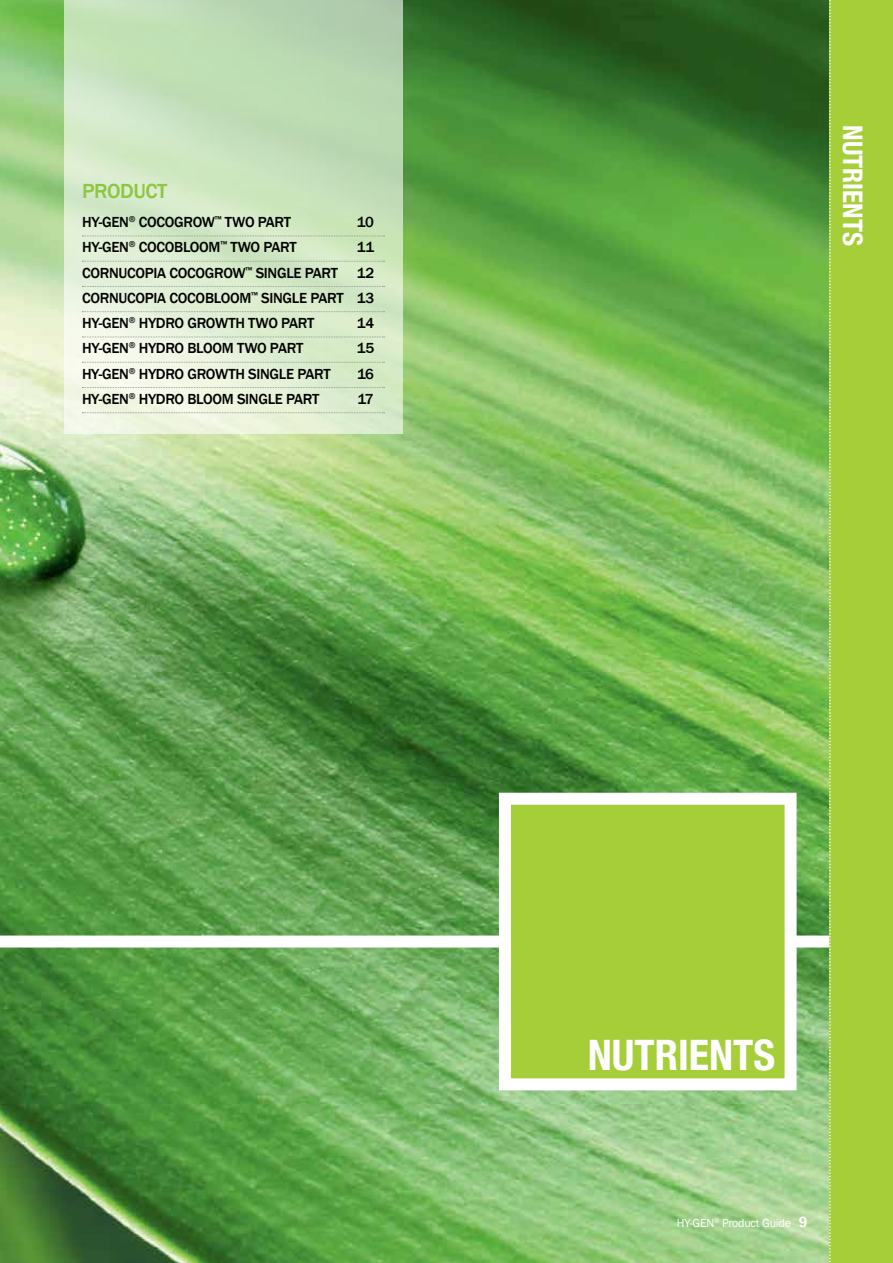
<style>
.page{position:relative;width:893px;height:1263px;background:#fff}
.page>*{position:absolute;margin:0;border:0;box-sizing:border-box;transform-origin:0 0}
.t1{font:700 condensed 42px "Helvetica Neue";color:#fff}
.t2{font:700 condensed 27px "Helvetica Neue";color:#fff}
.t3{font:500 21px "Franklin Gothic";letter-spacing:-.02em;color:#8dc63f}
.t4{font:500 15px/25.2px "Franklin Gothic";letter-spacing:-.02em;color:#000;text-align:justify}
.t5{font:12px "Franklin Gothic";letter-spacing:-.02em;color:#fff}
.s1{font-weight:600;font-size:15px}
</style>
<div class="page">
<img style="left:0;top:0;width:829px;height:1263px">
<div style="left:829px;top:0;width:64px;height:1263px;background:#a6ce39"></div>
<svg style="left:829px;top:0;width:2px;height:1263px"></svg>
<div style="left:0;top:935px;width:829px;height:12px;background:#fff"></div>
<svg style="left:64px;top:0;width:339px;height:434px;background:#d1e6c6"></svg>
<svg style="left:82px;top:236px;width:303px;height:1px"></svg>
<svg style="left:82px;top:261px;width:303px;height:1px"></svg>
<svg style="left:82px;top:286px;width:303px;height:1px"></svg>
<svg style="left:82px;top:311px;width:303px;height:1px"></svg>
<svg style="left:82px;top:337px;width:303px;height:1px"></svg>
<svg style="left:82px;top:362px;width:303px;height:1px"></svg>
<svg style="left:82px;top:387px;width:303px;height:1px"></svg>
<svg style="left:82px;top:412px;width:303px;height:1px"></svg>
<div style="left:499px;top:793px;width:298px;height:297px;background:#a6ce39;border:12px solid #fff"></div>
<h3 class="t3" style="left:82px;top:178px;width:87px">PRODUCT</h3>
<p class="t4" style="left:82px;top:210px;width:211px">HY-GEN<sup>®</sup> COCOGROW<sup>™</sup> TWO PART</p>
<p class="t4" style="left:357px;top:210px;width:19px">10</p>
<p class="t4" style="left:82px;top:235px;width:216px">HY-GEN<sup>®</sup> COCOBLOOM<sup>™</sup> TWO PART</p>
<p class="t4" style="left:82px;top:235px;width:294px;text-indent:275px">11<br>CORNUCOPIA COCOGROW<sup>™</sup> SINGLE PART 12<br>CORNUCOPIA COCOBLOOM<sup>™</sup> SINGLE PART 13<br>HY-GEN<sup>®</sup> HYDRO GROWTH TWO PART</p>
<p class="t4" style="left:357px;top:311px;width:19px">14</p>
<p class="t4" style="left:82px;top:336px;width:223px">HY-GEN<sup>®</sup> HYDRO BLOOM TWO PART</p>
<p class="t4" style="left:357px;top:336px;width:19px">15</p>
<p class="t4" style="left:82px;top:361px;width:250px">HY-GEN<sup>®</sup> HYDRO GROWTH SINGLE PART</p>
<p class="t4" style="left:357px;top:361px;width:19px">16</p>
<p class="t4" style="left:82px;top:386px;width:239px">HY-GEN<sup>®</sup> HYDRO BLOOM SINGLE PART</p>
<p class="t4" style="left:357px;top:386px;width:18px">17</p>
<h2 class="t2" style="left:875px;top:125px;width:122px;rotate:90deg">NUTRIENTS</h2>
<h1 class="t1" style="left:588px;top:1020px;width:189px">NUTRIENTS</h1>
<p class="t5" style="left:677px;top:1215px;width:132px">HY-GEN<sup>®</sup> Product Guide <span class="s1">9</span></p>
</div>
